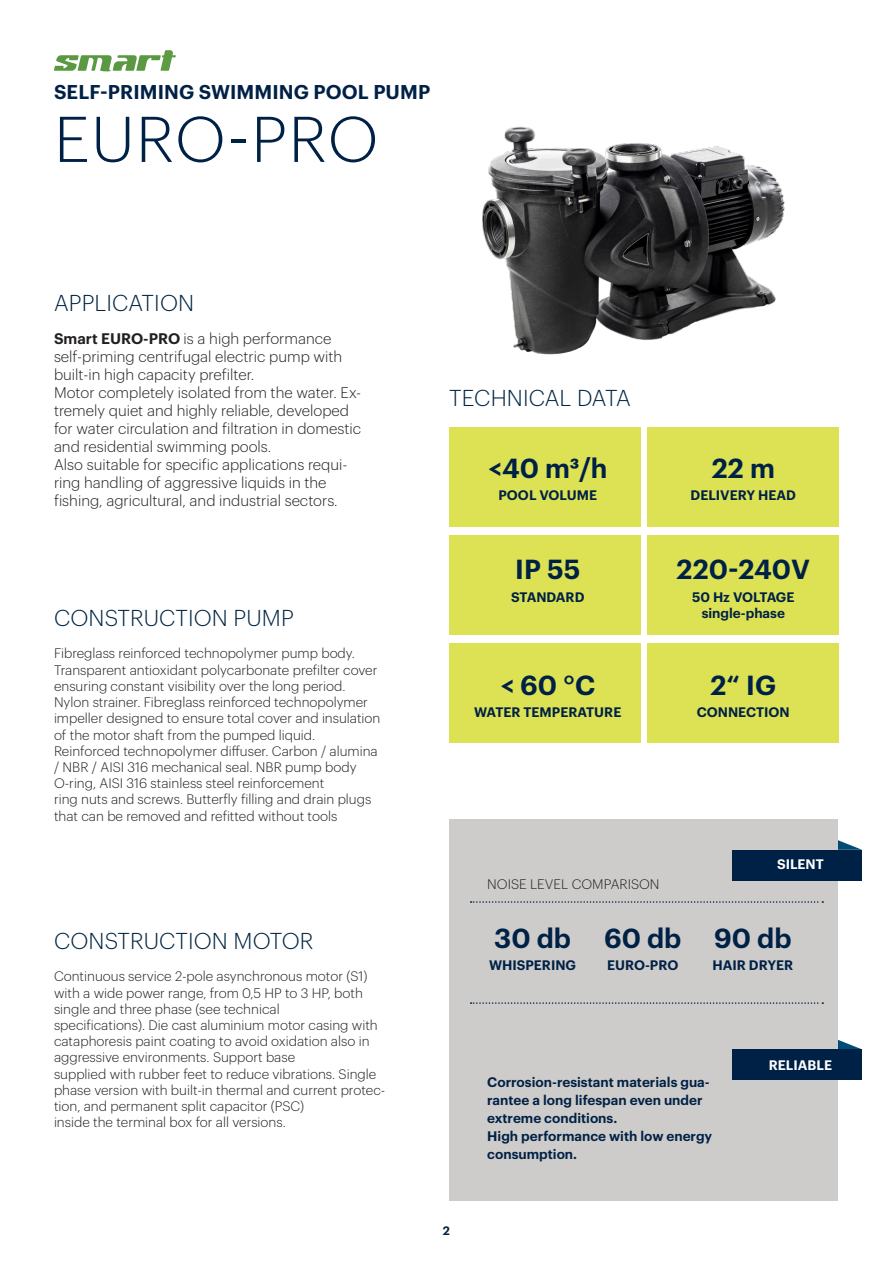
<style>
.page{position:relative;width:893px;height:1263px;background:#fff}
.page>*{position:absolute;margin:0;border:0;box-sizing:border-box;transform-origin:0 0}
.t1{font:300 63.15px "Graphik LC";letter-spacing:.025em;color:#002146}
.Tabelle_Kopf{font:600 27px "Graphik LC";color:#002146}
.Wichtig_Titel{font:300 22.5px "Graphik LC";letter-spacing:.005em;color:#002542}
.t2{font:600 19.5px "Graphik LC";letter-spacing:.005em;color:#002146}
.t3{font:300 15px/18px "Graphik LC";color:#231f20}
.Fließtext{font:300 13.5px/16.2px "Graphik LC";color:#231f20}
.Tabelle_Kopf-2{font:600 13.5px/18px "Graphik LC";color:#002146;text-align:center}
.Tabelle_Kopf-3{font:600 13.5px "Graphik LC";color:#fff}
.t4{font:600 12px "Graphik LC";color:#002146}
.s1{font-weight:600}
</style>
<div class="page">
<svg style="left:838px;top:840px;width:24px;height:10px"></svg>
<svg style="left:838px;top:1040px;width:23px;height:9px"></svg>
<div style="left:449px;top:820px;width:389px;height:381px;background:#ceccca"></div>
<div style="left:449px;top:427px;width:191px;height:99px;background:#dce254"></div>
<div style="left:449px;top:644px;width:191px;height:99px;background:#dce254"></div>
<div style="left:449px;top:535px;width:191px;height:100px;background:#dce254"></div>
<div style="left:648px;top:427px;width:191px;height:99px;background:#dce254"></div>
<div style="left:648px;top:644px;width:191px;height:99px;background:#dce254"></div>
<div style="left:647px;top:535px;width:192px;height:100px;background:#dce254"></div>
<svg style="left:471px;top:1002px;width:352px;height:2px"></svg>
<svg style="left:471px;top:901px;width:352px;height:2px"></svg>
<img style="left:482px;top:126px;width:303px;height:229px">
<div style="left:732px;top:850px;width:130px;height:30px;background:#002146"></div>
<div style="left:732px;top:1049px;width:130px;height:31px;background:#002146"></div>
<svg style="left:54px;top:50px;width:122px;height:21px"></svg>
<p class="t2" style="left:54px;top:77px;width:378px">SELF-PRIMING SWIMMING POOL PUMP</p>
<p class="t1" style="left:54px;top:93px;width:326px">EURO-PRO</p>
<p class="Wichtig_Titel" style="left:54px;top:286px;width:142px">APPLICATION</p>
<p class="t3" style="left:54px;top:328px;width:309px"><span class="s1">Smart EURO-PRO</span> is a high performance self-priming centrifugal electric pump with built-in high capacity prefilter.<br>Motor completely isolated from the water. Ex&shy;tremely quiet and highly reliable, developed for water circulation and filtration in domestic and residential swimming pools.<br>Also suitable for specific applications requi&shy;ring handling of aggressive liquids in the fishing, agricultural, and industrial sectors.</p>
<p class="Wichtig_Titel" style="left:54px;top:601px;width:241px">CONSTRUCTION PUMP</p>
<p class="Fließtext" style="left:54px;top:644px;width:325px">Fibreglass reinforced technopolymer pump body.<br>Transparent antioxidant polycarbonate prefilter cover ensuring constant visibility over the long period.</p>
<p class="Fließtext" style="left:54px;top:693px;width:328px">Nylon strainer. Fibreglass reinforced technopolymer impeller designed to ensure total cover and insulation of the motor shaft from the pumped liquid.</p>
<p class="Fließtext" style="left:54px;top:742px;width:325px">Reinforced technopolymer diffuser. Carbon / alumina / NBR / AISI 316 mechanical seal. NBR pump body<br>O-ring, AISI 316 stainless steel reinforcement</p>
<p class="Fließtext" style="left:54px;top:790px;width:319px">ring nuts and screws. Butterfly filling and drain plugs that can be removed and refitted without tools</p>
<p class="Wichtig_Titel" style="left:54px;top:924px;width:261px">CONSTRUCTION MOTOR</p>
<p class="Fließtext" style="left:54px;top:967px;width:315px">Continuous service 2-pole asynchronous motor (S1) with a wide power range, from 0,5 HP to 3 HP, both single and three phase (see technical</p>
<p class="Fließtext" style="left:54px;top:1016px;width:325px">specifications). Die cast aluminium motor casing with cataphoresis paint coating to avoid oxidation also in aggressive environments. Support base</p>
<p class="Fließtext" style="left:54px;top:1064px;width:333px">supplied with rubber feet to reduce vibrations. Single phase version with built-in thermal and current protec&shy;tion, and permanent split capacitor (PSC)</p>
<p class="Fließtext" style="left:54px;top:1113px;width:233px">inside the terminal box for all versions.</p>
<p class="Wichtig_Titel" style="left:449px;top:382px;width:183px">TECHNICAL DATA</p>
<p class="Tabelle_Kopf" style="left:488px;top:447px;width:121px">&lt;40 m³/h</p>
<p class="Tabelle_Kopf-2" style="left:498px;top:485px;width:100px">POOL VOLUME</p>
<p class="Tabelle_Kopf" style="left:515px;top:549px;width:67px">IP 55</p>
<p class="Tabelle_Kopf-2" style="left:511px;top:587px;width:75px">STANDARD</p>
<p class="Tabelle_Kopf" style="left:500px;top:664px;width:96px">&lt; 60 °C</p>
<p class="Tabelle_Kopf-2" style="left:474px;top:702px;width:149px">WATER TEMPERATURE</p>
<p class="Tabelle_Kopf" style="left:712px;top:447px;width:65px">22 m</p>
<p class="Tabelle_Kopf-2" style="left:690px;top:485px;width:107px">DELIVERY HEAD</p>
<p class="Tabelle_Kopf" style="left:676px;top:549px;width:135px">220-240V</p>
<p class="Tabelle_Kopf-2" style="left:692px;top:588px;width:104px;line-height:16.2px">50 Hz VOLTAGE single-phase</p>
<p class="Tabelle_Kopf" style="left:710px;top:664px;width:67px">2“ IG</p>
<p class="Tabelle_Kopf-2" style="left:697px;top:702px;width:95px">CONNECTION</p>
<p class="Fließtext" style="left:487px;top:875px;width:174px">NOISE LEVEL COMPARISON</p>
<p class="Tabelle_Kopf-3" style="left:777px;top:854px;width:48px">SILENT</p>
<p class="Tabelle_Kopf" style="left:494px;top:917px;width:78px">30 db</p>
<p class="Tabelle_Kopf-2" style="left:489px;top:955px;width:89px">WHISPERING</p>
<p class="Tabelle_Kopf" style="left:604px;top:917px;width:79px">60 db</p>
<p class="Tabelle_Kopf-2" style="left:607px;top:955px;width:73px">EURO-PRO</p>
<p class="Tabelle_Kopf" style="left:714px;top:917px;width:79px">90 db</p>
<p class="Tabelle_Kopf-2" style="left:712px;top:955px;width:82px">HAIR DRYER</p>
<p class="Tabelle_Kopf-3" style="left:769px;top:1055px;width:65px">RELIABLE</p>
<p class="t4" style="left:443px;top:1221px;width:9px">2</p>
<p class="Tabelle_Kopf-2" style="left:487px;top:1072px;width:227px;text-align:left">Corrosion-resistant materials gua&shy;rantee a long lifespan even under extreme conditions.<br>High performance with low energy consumption.</p>
</div>
